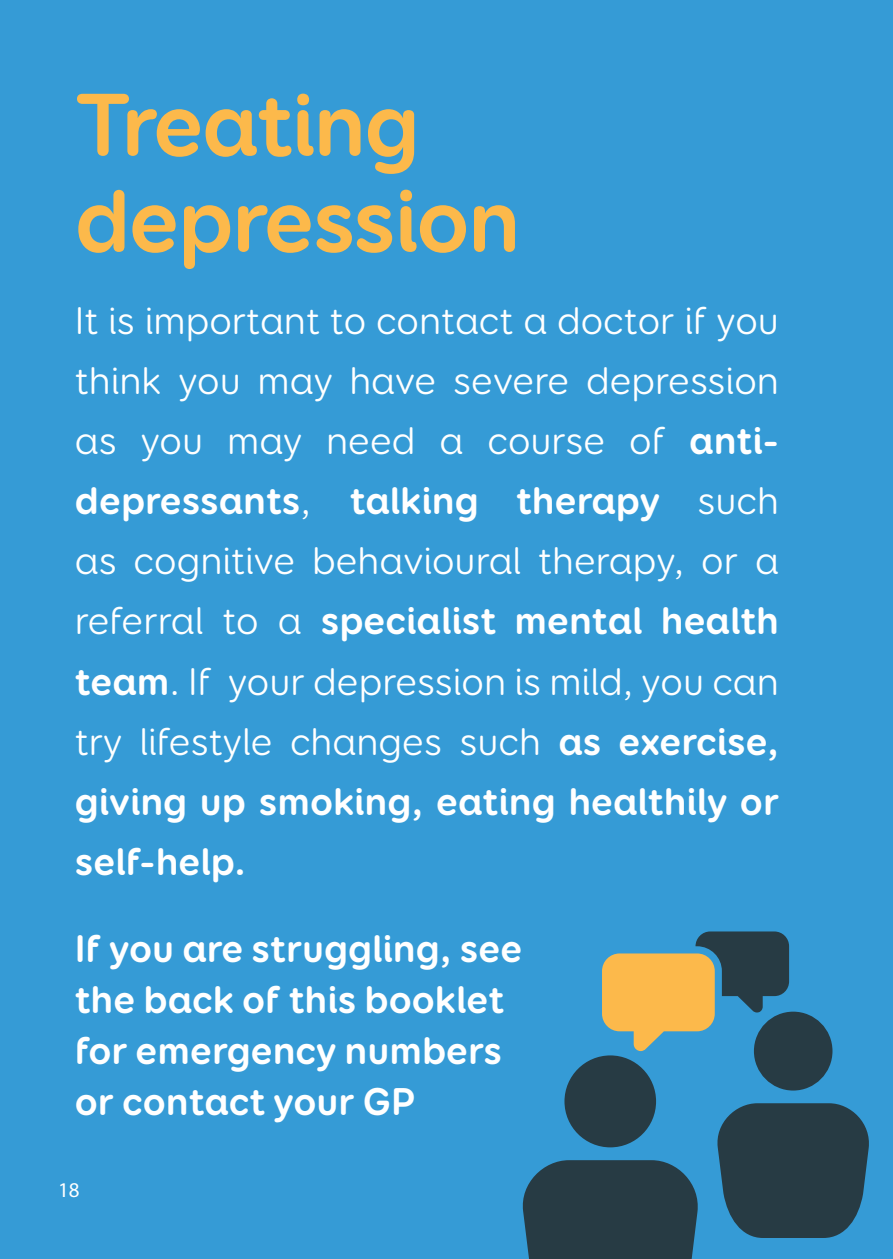
<style>
.page{position:relative;width:893px;height:1259px;background:#359bd6}
.page>*{position:absolute;margin:0;border:0;box-sizing:border-box;transform-origin:0 0}
.t1{font:700 90px "Booster Next FY";letter-spacing:-.02em;color:#fcb94b}
.t2{font:39px/60px "Booster Next FY";color:#fff;text-align:justify}
.t3{font:700 39px/51px "Booster Next FY";color:#fff}
.t4{font:21px "Myriad Pro";color:#fff}
.s1{font-weight:700}
</style>
<div class="page">
<div style="left:754px;top:1011px;width:78px;height:79px;background:#273b44;border-radius:50%"></div>
<svg style="left:522px;top:1160px;width:176px;height:99px;background:#28424f"></svg>
<svg style="left:717px;top:1103px;width:152px;height:135px;background:#284655"></svg>
<div style="left:564px;top:1055px;width:92px;height:92px;background:#273b44;border-radius:50%"></div>
<svg style="left:602px;top:931px;width:187px;height:120px"></svg>
<p class="t1" style="left:75px;top:68px;width:347px">Treating</p>
<p class="t1" style="left:75px;top:164px;width:447px">depression</p>
<p class="t2" style="left:75px;top:291px;width:706px">It is important to contact a doctor if you think you may have severe depression as you may need a course of <span class="s1">anti&shy;depressants</span>, <span class="s1">talking therapy</span> such as cognitive behavioural therapy, or a referral to a <span class="s1">specialist mental health team</span>. If your depression is mild, you can try lifestyle changes such <span class="s1">as exercise, giving up smoking, eating healthily or self-help.</span></p>
<p class="t3" style="left:75px;top:923px;width:449px">If you are struggling, see the back of this booklet for emergency numbers or contact your GP</p>
<p class="t4" style="left:68px;top:1174px;width:23px">18</p>
<p class="t4" style="left:58px;top:1176px;width:23px">18</p>
</div>
